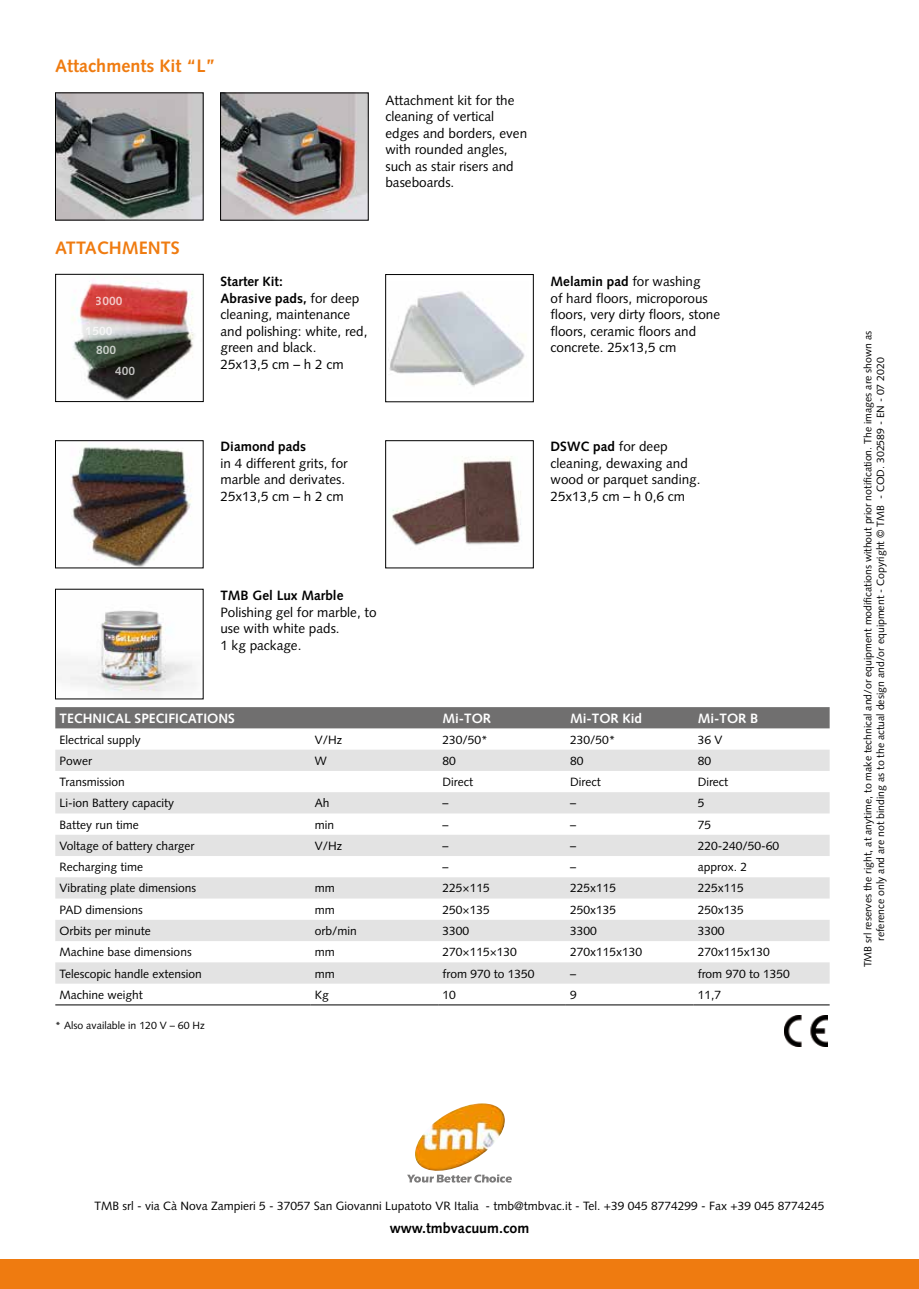
<style>
.page{position:relative;width:919px;height:1289px;background:#fff}
.page>*{position:absolute;margin:0;border:0;box-sizing:border-box;transform-origin:0 0}
.t1{font:700 18px "Syntax";color:#ef7b10}
.t2{font:700 14.25px "Syntax";color:#000}
.t3{font:13.5px/16.5px "Syntax";color:#000}
.t4{font:700 13.5px "Syntax";color:#fff}
.t5{font:700 13.5px "Syntax";color:#000}
.t6{font:12px "Syntax";color:#000}
.t7{font:700 12px "Syntax";color:#fff}
.t8{font:10.5px/12.6px "Syntax";color:#000;text-align:center}
.s1{font-weight:700}
</style>
<div class="page">
<div style="left:0;top:1259px;width:918px;height:29px;background:#ef7b10"></div>
<img style="left:415px;top:1103px;width:90px;height:68px">
<svg style="left:407px;top:1174px;width:105px;height:8px"></svg>
<img style="left:784px;top:1015px;width:43px;height:31px">
<img style="left:388px;top:291px;width:138px;height:96px">
<div style="left:385px;top:274px;width:148px;height:128px;border:1px solid #000"></div>
<img style="left:70px;top:447px;width:122px;height:119px">
<div style="left:55px;top:440px;width:148px;height:128px;border:1px solid #000"></div>
<img style="left:72px;top:281px;width:122px;height:119px">
<div style="left:55px;top:274px;width:148px;height:128px;border:1px solid #000"></div>
<img style="left:392px;top:456px;width:129px;height:90px">
<div style="left:385px;top:440px;width:148px;height:128px;border:1px solid #000"></div>
<img style="left:57px;top:610px;width:140px;height:86px">
<img style="left:222px;top:95px;width:144px;height:123px">
<img style="left:57px;top:95px;width:144px;height:123px">
<div style="left:55px;top:707px;width:774px;height:21px;background:#706f6f"></div>
<svg style="left:55px;top:750px;width:774px;height:233px;fill:#e3e3e3"></svg>
<hr style="left:55px;top:1004px;width:255px;height:1px;background:#000">
<hr style="left:310px;top:1004px;width:128px;height:1px;background:#000">
<hr style="left:438px;top:1004px;width:128px;height:1px;background:#000">
<hr style="left:566px;top:1004px;width:127px;height:1px;background:#000">
<hr style="left:693px;top:1004px;width:136px;height:1px;background:#000">
<h1 class="t1" style="left:55px;top:55px;width:161px">Attachments Kit “L”</h1>
<p class="t3" style="left:385px;top:92px;width:143px">Attachment kit for the cleaning of vertical edges and borders, even with rounded angles, such as stair risers and baseboards.</p>
<h1 class="t1" style="left:55px;top:238px;width:126px">ATTACHMENTS</h1>
<p class="t7" style="left:96px;top:294px;width:28px">3000</p>
<p class="t7" style="left:86px;top:324px;width:28px">1500</p>
<p class="t7" style="left:96px;top:343px;width:22px">800</p>
<p class="t7" style="left:115px;top:363px;width:22px">400</p>
<p class="t3" style="left:220px;top:273px;width:148px"><span class="s1">Starter Kit:<br>Abrasive pads,</span> for deep cleaning, maintenance and polishing: white, red, green and black.<br>25x13,5 cm – h 2 cm</p>
<p class="t3" style="left:550px;top:273px;width:171px"><span class="s1">Melamin pad</span> for washing<br>of hard floors, microporous floors, very dirty floors, stone floors, ceramic floors and concrete. 25x13,5 cm</p>
<p class="t5" style="left:220px;top:439px;width:87px">Diamond pads</p>
<p class="t3" style="left:220px;top:455px;width:129px">in 4 different grits, for marble and derivates.<br>25x13,5 cm – h 2 cm</p>
<p class="t3" style="left:550px;top:438px;width:151px"><span class="s1">DSWC pad</span> for deep cleaning, dewaxing and wood or parquet sanding.<br>25x13,5 cm – h 0,6 cm</p>
<p class="t5" style="left:220px;top:587px;width:125px">TMB Gel Lux Marble</p>
<p class="t3" style="left:220px;top:603px;width:158px">Polishing gel for marble, to use with white pads.<br>1 kg package.</p>
<p class="t4" style="left:60px;top:710px;width:177px">TECHNICAL SPECIFICATIONS</p>
<p class="t4" style="left:442px;top:710px;width:50px">Mi-TOR</p>
<p class="t4" style="left:570px;top:710px;width:73px">Mi-TOR Kid</p>
<p class="t4" style="left:697px;top:710px;width:62px">Mi-TOR B</p>
<p class="t6" style="left:60px;top:732px;width:83px">Electrical supply</p>
<p class="t6" style="left:315px;top:732px;width:29px">V/Hz</p>
<p class="t6" style="left:442px;top:732px;width:47px">230/50*</p>
<p class="t6" style="left:570px;top:732px;width:47px">230/50*</p>
<p class="t6" style="left:697px;top:732px;width:26px">36 V</p>
<p class="t6" style="left:60px;top:753px;width:34px">Power</p>
<p class="t6" style="left:315px;top:753px;width:13px">W</p>
<p class="t6" style="left:442px;top:753px;width:15px">80</p>
<p class="t6" style="left:570px;top:753px;width:15px">80</p>
<p class="t6" style="left:697px;top:753px;width:15px">80</p>
<p class="t6" style="left:60px;top:774px;width:67px">Transmission</p>
<p class="t6" style="left:442px;top:774px;width:32px">Direct</p>
<p class="t6" style="left:570px;top:774px;width:32px">Direct</p>
<p class="t6" style="left:697px;top:774px;width:32px">Direct</p>
<p class="t6" style="left:60px;top:796px;width:116px">Li-ion Battery capacity</p>
<p class="t6" style="left:315px;top:796px;width:16px">Ah</p>
<p class="t6" style="left:442px;top:796px;width:7px">–</p>
<p class="t6" style="left:570px;top:796px;width:7px">–</p>
<p class="t6" style="left:697px;top:796px;width:8px">5</p>
<p class="t6" style="left:60px;top:817px;width:81px">Battey run time</p>
<p class="t6" style="left:315px;top:817px;width:21px">min</p>
<p class="t6" style="left:442px;top:817px;width:7px">–</p>
<p class="t6" style="left:570px;top:817px;width:7px">–</p>
<p class="t6" style="left:697px;top:817px;width:15px">75</p>
<p class="t6" style="left:60px;top:838px;width:136px">Voltage of battery charger</p>
<p class="t6" style="left:315px;top:838px;width:29px">V/Hz</p>
<p class="t6" style="left:442px;top:838px;width:7px">–</p>
<p class="t6" style="left:570px;top:838px;width:7px">–</p>
<p class="t6" style="left:697px;top:838px;width:83px">220-240/50-60</p>
<p class="t6" style="left:60px;top:859px;width:85px">Recharging time</p>
<p class="t6" style="left:442px;top:859px;width:7px">–</p>
<p class="t6" style="left:570px;top:859px;width:7px">–</p>
<p class="t6" style="left:697px;top:859px;width:51px">approx. 2</p>
<p class="t6" style="left:60px;top:881px;width:138px">Vibrating plate dimensions</p>
<p class="t6" style="left:315px;top:881px;width:22px">mm</p>
<p class="t6" style="left:442px;top:881px;width:49px">225×115</p>
<p class="t6" style="left:570px;top:881px;width:48px">225x115</p>
<p class="t6" style="left:697px;top:881px;width:48px">225x115</p>
<p class="t6" style="left:60px;top:902px;width:85px">PAD dimensions</p>
<p class="t6" style="left:315px;top:902px;width:22px">mm</p>
<p class="t6" style="left:442px;top:902px;width:49px">250×135</p>
<p class="t6" style="left:570px;top:902px;width:48px">250x135</p>
<p class="t6" style="left:697px;top:902px;width:48px">250x135</p>
<p class="t6" style="left:60px;top:923px;width:93px">Orbits per minute</p>
<p class="t6" style="left:315px;top:923px;width:44px">orb/min</p>
<p class="t6" style="left:442px;top:923px;width:28px">3300</p>
<p class="t6" style="left:570px;top:923px;width:28px">3300</p>
<p class="t6" style="left:697px;top:923px;width:28px">3300</p>
<p class="t6" style="left:60px;top:945px;width:134px">Machine base dimensions</p>
<p class="t6" style="left:315px;top:945px;width:22px">mm</p>
<p class="t6" style="left:442px;top:945px;width:76px">270×115×130</p>
<p class="t6" style="left:570px;top:945px;width:74px">270x115x130</p>
<p class="t6" style="left:697px;top:945px;width:74px">270x115x130</p>
<p class="t6" style="left:60px;top:966px;width:144px">Telescopic handle extension</p>
<p class="t6" style="left:315px;top:966px;width:22px">mm</p>
<p class="t6" style="left:442px;top:966px;width:93px">from 970 to 1350</p>
<p class="t6" style="left:570px;top:966px;width:7px">–</p>
<p class="t6" style="left:697px;top:966px;width:93px">from 970 to 1350</p>
<p class="t6" style="left:60px;top:987px;width:85px">Machine weight</p>
<p class="t6" style="left:315px;top:987px;width:16px">Kg</p>
<p class="t6" style="left:442px;top:987px;width:15px">10</p>
<p class="t6" style="left:570px;top:987px;width:8px">9</p>
<p class="t6" style="left:697px;top:987px;width:25px">11,7</p>
<p class="t8" style="left:55px;top:1019px;width:151px">* Also available in 120 V – 60 Hz</p>
<p class="t8" style="left:861px;top:967px;width:638px;rotate:-90deg">TMB srl reserves the right, at anytime, to make technical and/or equipment modifications without prior notification. The images are shown as reference only and are not binding as to the actual design and/or equipment - Copyright © TMB - COD. 302589 - EN - 07 2020</p>
<p class="t6" style="left:94px;top:1199px;width:731px">TMB srl - via Cà Nova Zampieri 5 - 37057 San Giovanni Lupatoto VR Italia - tmb@tmbvac.it - Tel. +39 045 8774299 - Fax +39 045 8774245</p>
<p class="t2" style="left:390px;top:1219px;width:141px">www.tmbvacuum.com</p>
</div>
